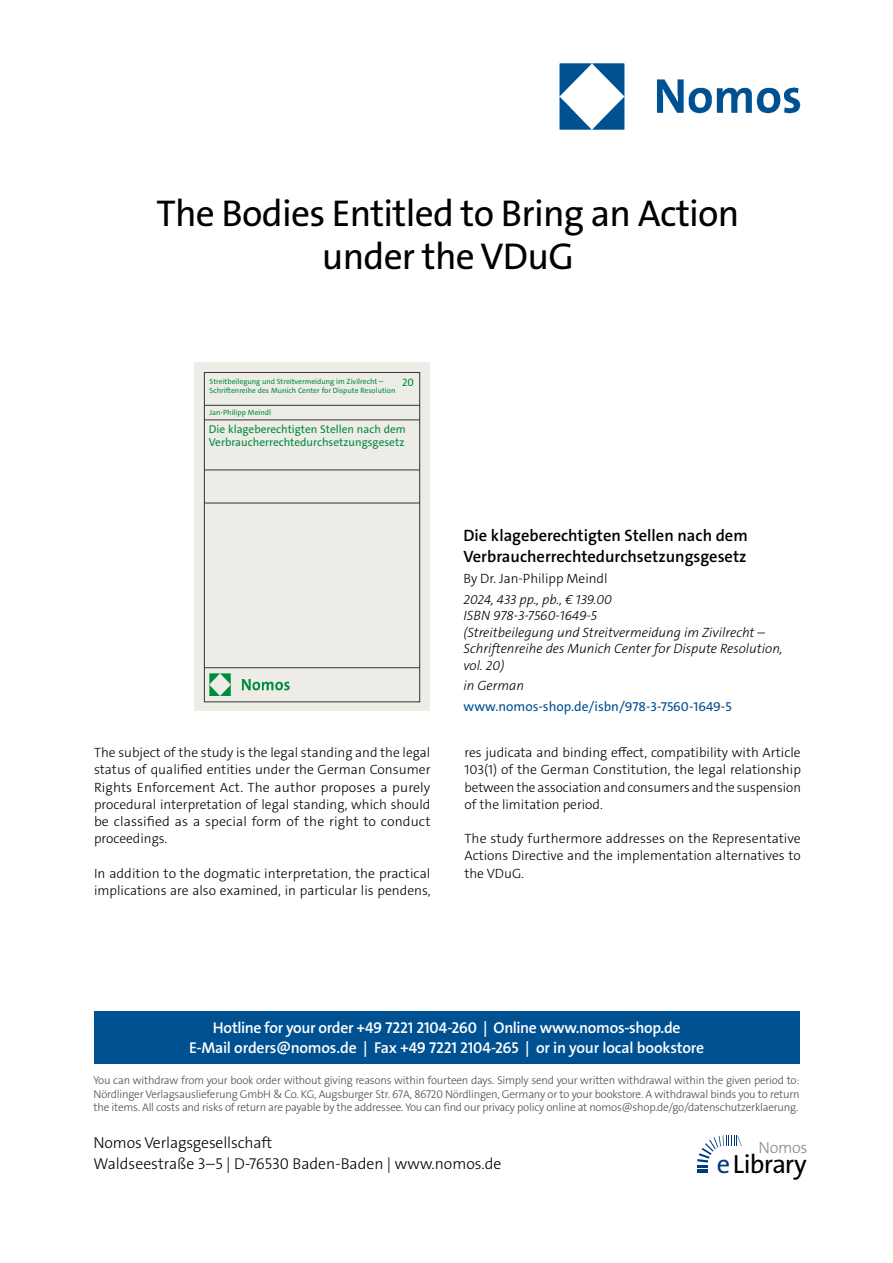
<style>
.page{position:relative;width:893px;height:1263px;background:#fff}
.page>*{position:absolute;margin:0;border:0;box-sizing:border-box;transform-origin:0 0}
.t1{font:37.5px/43.5px "The Sans Os F";letter-spacing:-.02em;color:#000;text-align:center}
.t2{font:26.4px "The Sans Os F";letter-spacing:-.03em;color:#000}
.t3{font:600 16.5px/21px "The Sans C5";color:#000}
.t4{font:300 16.2px "The Sans Os F";letter-spacing:-.02em;color:#87888a}
.t5{font:600 15.75px/21px "The Sans Os F";letter-spacing:-.02em;color:#fff;text-align:center}
.t6{font:300 15.75px/21px "The Sans Os F";color:#000}
.t7{font:300 13.5px/17.2px "The Sans C5";color:#000;text-align:justify}
.t8{font:italic 300 13.5px/16.5px "The Sans C5";color:#000}
.t9{font:13.5px "The Sans C5";color:#005192}
.t10{font:11.4px/12.5px "The Sans C5";color:#008c3e}
.t11{font:300 11.25px/13.5px "The Sans Os F";letter-spacing:-.02em;color:#4b4b4d;text-align:justify}
.t12{font:10.8px "The Sans C5";color:#008c3e}
.t13{font:7.65px/9.4px "The Sans C5";color:#008c3e}
.s1{color:#003882}
</style>
<div class="page">
<div style="left:94px;top:1011px;width:705px;height:52px;background:#005192"></div>
<svg style="left:697px;top:1135px;width:45px;height:38px"></svg>
<img style="left:559px;top:63px;width:242px;height:67px">
<div style="left:194px;top:362px;width:236px;height:349px;background:#edece6"></div>
<div style="left:204px;top:372px;width:216px;height:330px;border:1px solid #35322f"></div>
<hr style="left:204px;top:405px;width:216px;height:1px;background:#35322f">
<hr style="left:204px;top:470px;width:216px;height:1px;background:#35322f">
<hr style="left:204px;top:503px;width:216px;height:1px;background:#35322f">
<hr style="left:204px;top:667px;width:216px;height:1px;background:#35322f">
<hr style="left:204px;top:420px;width:216px;height:1px;background:#35322f">
<img style="left:210px;top:673px;width:80px;height:22px">
<h1 class="t1" style="left:156px;top:195px;width:585px">The Bodies Entitled to Bring an Action under the VDuG</h1>
<p class="t13" style="left:210px;top:377px;width:187px">Streitbeilegung und Streitvermeidung im Zivilrecht –<br>Schriftenreihe des Munich Center for Dispute Resolution</p>
<p class="t12" style="left:402px;top:376px;width:13px">20</p>
<p class="t13" style="left:210px;top:407px;width:63px">Jan-Philipp Meindl</p>
<p class="t10" style="left:209px;top:423px;width:198px">Die klageberechtigten Stellen nach dem<br>Verbraucherrechtedurchsetzungsgesetz</p>
<p class="t7" style="left:94px;top:744px;width:338px">The subject of the study is the legal standing and the legal status of qualified entities under the German Consumer Rights Enforcement Act. The author proposes a purely procedural interpretation of legal standing, which should be classified as a special form of the right to conduct proceedings.</p>
<p class="t7" style="left:94px;top:864px;width:338px">In addition to the dogmatic interpretation, the practical implications are also examined, in particular lis pendens,</p>
<p class="t3" style="left:463px;top:525px;width:286px">Die klageberechtigten Stellen nach dem<br>Verbraucherrechtedurchsetzungsgesetz</p>
<p class="t7" style="left:463px;top:570px;width:146px">By Dr. Jan-Philipp Meindl</p>
<p class="t8" style="left:463px;top:591px;width:321px">2024, 433 pp., pb., € 139.00<br>ISBN 978-3-7560-1649-5<br>(Streitbeilegung und Streitvermeidung im Zivilrecht – Schriftenreihe des Munich Center for Dispute Resolution, vol. 20)</p>
<p class="t8" style="left:463px;top:678px;width:62px">in German</p>
<p class="t9" style="left:463px;top:698px;width:270px">www.nomos-shop.de/isbn/978-3-7560-1649-5</p>
<p class="t7" style="left:464px;top:744px;width:338px">res judicata and binding effect, compatibility with Article 103(1) of the German Constitution, the legal relationship between the association and consumers and the suspension of the limitation period.</p>
<p class="t7" style="left:464px;top:830px;width:338px">The study furthermore addresses on the Representative Actions Directive and the implementation alternatives to the VDuG.</p>
<p class="t5" style="left:189px;top:1017px;width:517px">Hotline for your order +49 7221 2104-260 | Online www.nomos-shop.de<br>E-Mail orders@nomos.de | Fax +49 7221 2104-265 | or in your local bookstore</p>
<p class="t11" style="left:94px;top:1074px;width:708px">You can withdraw from your book order without giving reasons within fourteen days. Simply send your written withdrawal within the given period to:<br>Nördlinger Verlagsauslieferung GmbH &amp; Co. KG, Augsburger Str. 67A, 86720 Nördlingen, Germany or to your bookstore. A withdrawal binds you to return the items. All costs and risks of return are payable by the addressee. You can find our privacy policy online at nomos@shop.de/go/datenschutzerklaerung.</p>
<p class="t6" style="left:94px;top:1133px;width:409px">Nomos Verlagsgesellschaft<br>Waldseestraße 3–5 | D-76530 Baden-Baden | www.nomos.de</p>
<p class="t4" style="left:758px;top:1137px;width:51px">Nomos</p>
<h2 class="t2" style="left:717px;top:1153px;width:91px"><span class="s1">e</span>Library</h2>
</div>
